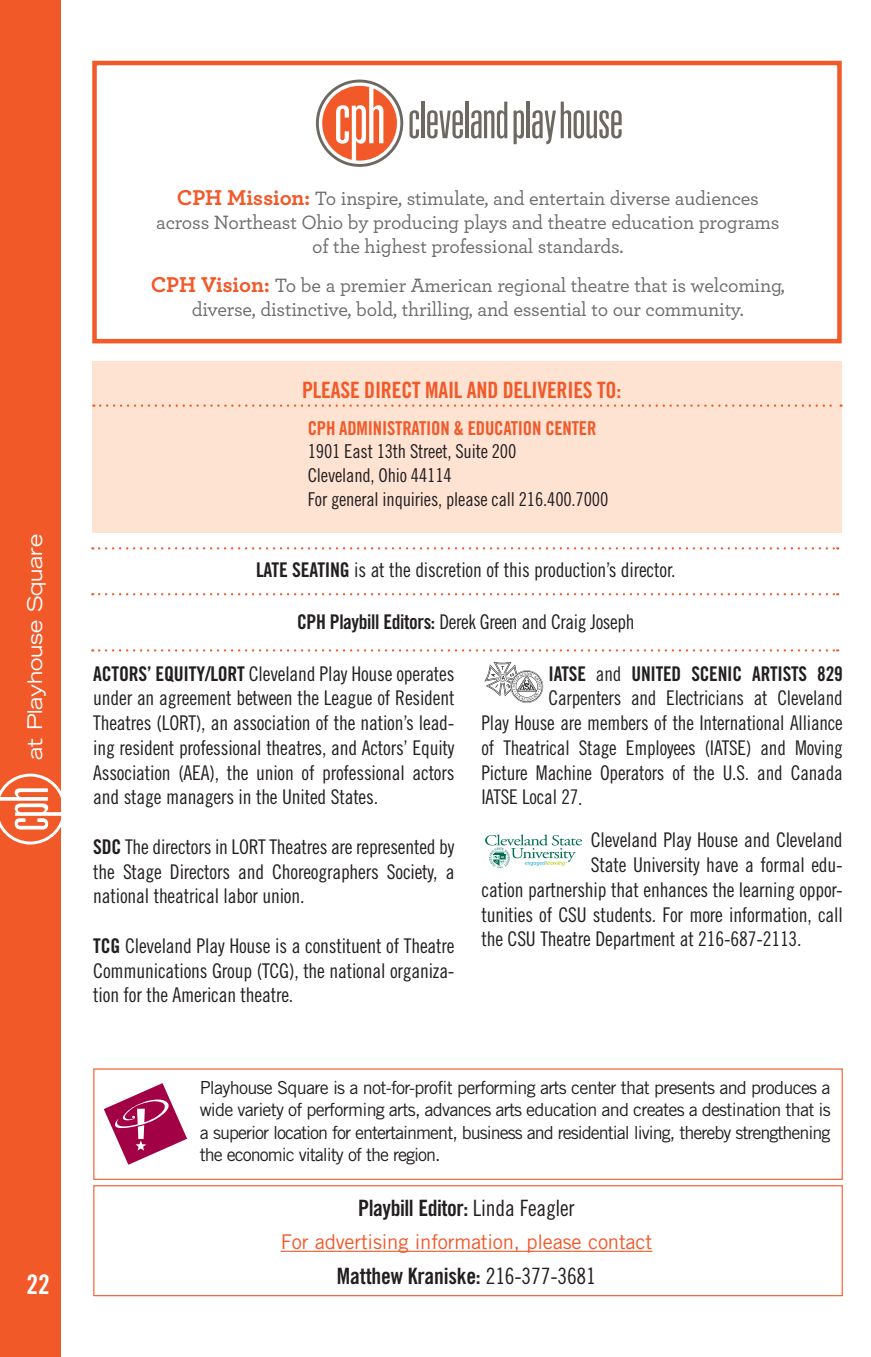
<style>
.page{position:relative;width:871px;height:1357px;background:#fff}
.page>*{position:absolute;margin:0;border:0;box-sizing:border-box;transform-origin:0 0}
.t1{font:27px "Trade Gothic LT Std Bd Cn 20";color:#fff}
.t2{font:22.5px "Trade Gothic LT Std Bd Cn 20";letter-spacing:-.01em;color:#231f20}
.t3{font:22.5px "Trade Gothic LT Std Bd Cn 20";letter-spacing:-.01em;color:#f15929}
.t4{font:20.25px/24.8px "Trade Gothic LT Std Cn 18";letter-spacing:-.01em;color:#231f20;text-align:justify}
.t5{font:500 20.25px/23.6px "Archer";letter-spacing:-.01em;color:#6c6d70;text-align:center}
.t6{font:20.25px/24.8px "Trade Gothic LT Std Cn 18";letter-spacing:-.01em;color:#231f20;text-align:justify;scale:.96 1}
.t7{font:20.25px "Trade Gothic LT Std";letter-spacing:-.01em;color:#f15929}
.t8{font:20.25px "Trade Gothic LT Std Bd Cn 20";letter-spacing:-.01em;color:#231f20;scale:.96 1}
.t9{font:expanded 20.25px "Trade Gothic LT Std";letter-spacing:-.01em;color:#fff}
.t10{font:19.12px/23.6px "Trade Gothic LT Std Cn 18";letter-spacing:-.01em;color:#231f20}
.t11{font:19.12px "Trade Gothic LT Std Bd Cn 20";letter-spacing:-.01em;color:#f15929}
.t12{font:18px/22.5px "Trade Gothic LT Std";letter-spacing:-.055em;color:#231f20;text-align:justify}
.s1{font-weight:700;font-size:22.5px;color:#f15929}
.s2{font-family:"Trade Gothic LT Std Bd Cn 20"}
.s3{font-family:"Trade Gothic LT Std Cn 18"}
</style>
<div class="page">
<div style="left:0;top:0;width:61px;height:1357px;background:#f15929"></div>
<svg style="left:0;top:773px;width:61px;height:71px"></svg>
<div style="left:92px;top:61px;width:749px;height:282px;border:4px solid #f15929"></div>
<svg style="left:409px;top:110px;width:10px;height:28px"></svg>
<hr style="left:421px;top:102px;width:4px;height:36px;background:#6d6862">
<svg style="left:427px;top:110px;width:36px;height:28px"></svg>
<hr style="left:465px;top:102px;width:4px;height:36px;background:#6d6862">
<svg style="left:471px;top:102px;width:36px;height:36px"></svg>
<svg style="left:513px;top:110px;width:11px;height:34px"></svg>
<hr style="left:526px;top:102px;width:4px;height:36px;background:#6d6862">
<svg style="left:532px;top:102px;width:89px;height:42px"></svg>
<svg style="left:316px;top:80px;width:87px;height:87px"></svg>
<svg style="left:99px;top:547px;width:739px;height:2px"></svg>
<svg style="left:99px;top:593px;width:739px;height:2px"></svg>
<svg style="left:99px;top:649px;width:739px;height:2px"></svg>
<div style="left:93px;top:1185px;width:750px;height:111px;border:1px solid #f15929"></div>
<hr style="left:281px;top:1251px;width:371px;height:1px;background:#f15929">
<svg style="left:485px;top:834px;width:97px;height:34px"></svg>
<svg style="left:511px;top:670px;width:32px;height:33px"></svg>
<svg style="left:484px;top:662px;width:57px;height:39px"></svg>
<div style="left:92px;top:361px;width:750px;height:171px;background:#fee2d2"></div>
<svg style="left:100px;top:404px;width:741px;height:3px"></svg>
<div style="left:93px;top:1068px;width:750px;height:112px;border:1px solid #f15929"></div>
<svg style="left:104px;top:1083px;width:83px;height:82px"></svg>
<p class="t9" style="left:21px;top:759px;width:227px;rotate:-90deg">at Playhouse Square</p>
<h1 class="t1" style="left:27px;top:1268px;width:25px">22</h1>
<p class="t5" style="left:156px;top:186px;width:624px"><span class="s1">CPH Mission:</span> To inspire, stimulate, and entertain diverse audiences across Northeast Ohio by producing plays and theatre education programs of the highest professional standards.</p>
<p class="t5" style="left:151px;top:272px;width:636px"><span class="s1">CPH Vision:</span> To be a premier American regional theatre that is welcoming, diverse, distinctive, bold, thrilling, and essential to our community.</p>
<p class="t3" style="left:302px;top:377px;width:321px">PLEASE DIRECT MAIL AND DELIVERIES TO:</p>
<p class="t11" style="left:308px;top:416px;width:290px">CPH ADMINISTRATION &amp; EDUCATION CENTER</p>
<p class="t10" style="left:308px;top:439px;width:302px">1901 East 13th Street, Suite 200<br>Cleveland, Ohio 44114<br>For general inquiries, please call 216.400.7000</p>
<p class="t4" style="left:256px;top:558px;width:421px"><span class="s2">LATE SEATING</span> is at the discretion of this production’s director.</p>
<p class="t4" style="left:297px;top:609px;width:339px"><span class="s2">CPH Playbill Editors:</span> Derek Green and Craig Joseph</p>
<p class="t4" style="left:93px;top:661px;width:363px"><span class="s2">ACTORS’ EQUITY/LORT</span> Cleveland Play House operates under an agreement between the League of Resident Theatres (LORT), an association of the nation’s lead&shy;ing resident professional theatres, and Actors’ Equity Association (AEA), the union of professional actors and stage managers in the United States.</p>
<p class="t4" style="left:93px;top:834px;width:363px"><span class="s2">SDC</span> The directors in LORT Theatres are represented by the Stage Directors and Choreographers Society, a national theatrical labor union.</p>
<p class="t4" style="left:93px;top:933px;width:363px"><span class="s2">TCG</span> Cleveland Play House is a constituent of Theatre Communications Group (TCG), the national organiza&shy;tion for the American theatre.</p>
<p class="t8" style="left:548px;top:661px;width:308px">IATSE <span class="s3">and</span> UNITED SCENIC ARTISTS 829</p>
<p class="t6" style="left:481px;top:686px;width:378px;text-indent:67px">Carpenters and Electricians at Cleveland Play House are members of the International Alliance of Theatrical Stage Employees (IATSE) and Moving Picture Machine Operators of the U.S. and Canada IATSE Local 27.</p>
<p class="t4" style="left:591px;top:827px;width:253px">Cleveland Play House and Cleveland</p>
<p class="t4" style="left:591px;top:852px;width:253px">State University have a formal edu-</p>
<p class="t4" style="left:481px;top:877px;width:363px">cation partnership that enhances the learning oppor-</p>
<p class="t4" style="left:481px;top:902px;width:363px">tunities of CSU students. For more information, call</p>
<p class="t4" style="left:481px;top:926px;width:322px">the CSU Theatre Department at 216-687-2113.</p>
<p class="t12" style="left:200px;top:1075px;width:632px">Playhouse Square is a not-for-profit performing arts center that presents and produces a wide variety of performing arts, advances arts education and creates a destination that is a superior location for entertainment, business and residential living, thereby strengthening the economic vitality of the region.</p>
<p class="t2" style="left:358px;top:1194px;width:218px">Playbill Editor: <span class="s3">Linda Feagler</span></p>
<p class="t7" style="left:281px;top:1229px;width:373px">For advertising information, please contact</p>
<p class="t2" style="left:337px;top:1262px;width:260px">Matthew Kraniske: <span class="s3">216-377-3681</span></p>
</div>
